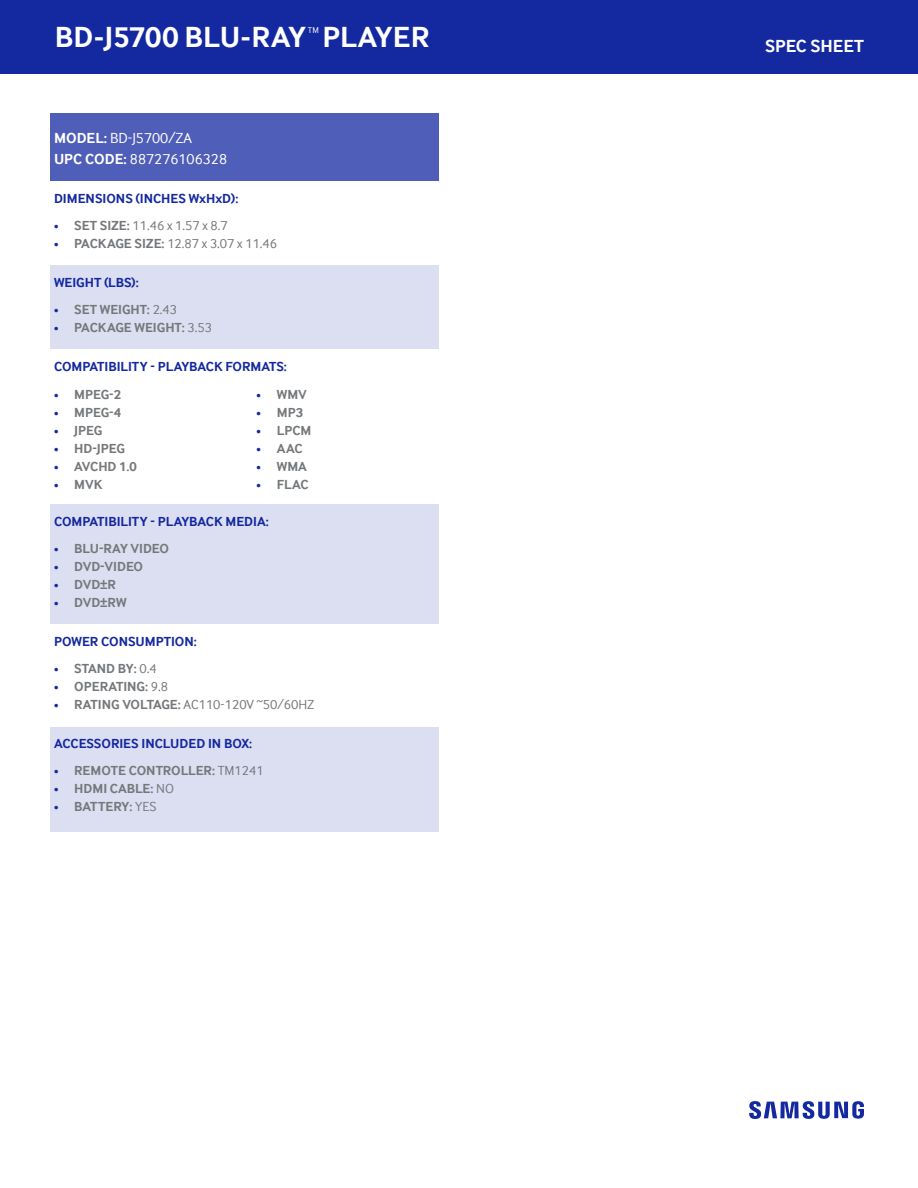
<style>
.page{position:relative;width:918px;height:1188px;background:#fff}
.page>*{position:absolute;margin:0;border:0;box-sizing:border-box;transform-origin:0 0}
.t1{font:700 30px "Samsung Inter Face";color:#fff}
.t2{font:700 18px "Samsung Inter Face";color:#fff}
.t3{font:15px "Samsung Inter Face";color:#fff}
.PRODUCT_PAGE_-_Bulle{font:700 13.5px "Samsung Inter Face";color:#75787b}
.t4{font:700 13.5px "Samsung Inter Face";color:#1428a0}
.PRODUCT_PAGE_-_Bulle-2{font:13.5px "Samsung Inter Face";color:#75787b}
.t5{font:8.7px "Samsung Inter Face";color:#fff}
.s1{font-weight:700}
.s2{font-size:9px;color:#1428a0}
.s3{font-weight:400;font-size:9px;color:#1428a0}
.s4{font-weight:400}
</style>
<div class="page">
<div style="left:0;top:0;width:918px;height:74px;background:#1428a0"></div>
<svg style="left:749px;top:1101px;width:115px;height:18px"></svg>
<div style="left:50px;top:113px;width:389px;height:68px;background:#4f5eb8"></div>
<div style="left:50px;top:265px;width:389px;height:84px;background:#dcdff1"></div>
<div style="left:50px;top:504px;width:389px;height:119px;background:#dcdff1"></div>
<div style="left:50px;top:727px;width:389px;height:105px;background:#dcdff1"></div>
<p class="t1" style="left:55px;top:20px;width:253px">BD-J5700 BLU-RAY</p>
<p class="t5" style="left:308px;top:26px;width:13px">TM</p>
<p class="t1" style="left:322px;top:20px;width:108px">PLAYER</p>
<p class="t3" style="left:54px;top:130px;width:140px"><span class="s1">MODEL:</span> BD-J5700/ZA</p>
<p class="t3" style="left:54px;top:151px;width:175px"><span class="s1">UPC CODE:</span> 887276106328</p>
<p class="t4" style="left:54px;top:191px;width:186px">DIMENSIONS (INCHES WxHxD):</p>
<p class="PRODUCT_PAGE_-_Bulle-2" style="left:54px;top:218px;width:175px"><span class="s2">•</span> <span class="s1">SET SIZE:</span> 11.46 x 1.57 x 8.7</p>
<p class="PRODUCT_PAGE_-_Bulle-2" style="left:54px;top:236px;width:225px"><span class="s2">•</span> <span class="s1">PACKAGE SIZE:</span> 12.87 x 3.07 x 11.46</p>
<p class="t4" style="left:54px;top:275px;width:86px">WEIGHT (LBS):</p>
<p class="PRODUCT_PAGE_-_Bulle" style="left:54px;top:302px;width:125px"><span class="s3">•</span> SET WEIGHT: <span class="s4">2.43</span></p>
<p class="PRODUCT_PAGE_-_Bulle" style="left:54px;top:320px;width:159px"><span class="s3">•</span> PACKAGE WEIGHT: <span class="s4">3.53</span></p>
<p class="t4" style="left:54px;top:359px;width:234px">COMPATIBILITY - PLAYBACK FORMATS:</p>
<p class="PRODUCT_PAGE_-_Bulle" style="left:54px;top:386px;width:68px"><span class="s3">•</span> MPEG-2</p>
<p class="PRODUCT_PAGE_-_Bulle" style="left:54px;top:404px;width:68px"><span class="s3">•</span> MPEG-4</p>
<p class="PRODUCT_PAGE_-_Bulle" style="left:54px;top:422px;width:50px"><span class="s3">•</span> JPEG</p>
<p class="PRODUCT_PAGE_-_Bulle" style="left:54px;top:440px;width:73px"><span class="s3">•</span> HD-JPEG</p>
<p class="PRODUCT_PAGE_-_Bulle" style="left:54px;top:458px;width:84px"><span class="s3">•</span> AVCHD 1.0</p>
<p class="PRODUCT_PAGE_-_Bulle" style="left:54px;top:476px;width:50px"><span class="s3">•</span> MVK</p>
<p class="PRODUCT_PAGE_-_Bulle" style="left:257px;top:386px;width:52px"><span class="s3">•</span> WMV</p>
<p class="PRODUCT_PAGE_-_Bulle" style="left:257px;top:404px;width:48px"><span class="s3">•</span> MP3</p>
<p class="PRODUCT_PAGE_-_Bulle" style="left:257px;top:422px;width:56px"><span class="s3">•</span> LPCM</p>
<p class="PRODUCT_PAGE_-_Bulle" style="left:257px;top:440px;width:48px"><span class="s3">•</span> AAC</p>
<p class="PRODUCT_PAGE_-_Bulle" style="left:257px;top:458px;width:52px"><span class="s3">•</span> WMA</p>
<p class="PRODUCT_PAGE_-_Bulle" style="left:257px;top:476px;width:54px"><span class="s3">•</span> FLAC</p>
<p class="t4" style="left:54px;top:513px;width:216px">COMPATIBILITY - PLAYBACK MEDIA:</p>
<p class="PRODUCT_PAGE_-_Bulle" style="left:54px;top:540px;width:117px"><span class="s3">•</span> BLU-RAY VIDEO</p>
<p class="PRODUCT_PAGE_-_Bulle" style="left:54px;top:558px;width:91px"><span class="s3">•</span> DVD-VIDEO</p>
<p class="PRODUCT_PAGE_-_Bulle" style="left:54px;top:576px;width:64px"><span class="s3">•</span> DVD±R</p>
<p class="PRODUCT_PAGE_-_Bulle" style="left:54px;top:594px;width:74px"><span class="s3">•</span> DVD±RW</p>
<p class="t4" style="left:54px;top:633px;width:144px">POWER CONSUMPTION:</p>
<p class="PRODUCT_PAGE_-_Bulle" style="left:54px;top:660px;width:104px"><span class="s3">•</span> STAND BY: <span class="s4">0.4</span></p>
<p class="PRODUCT_PAGE_-_Bulle" style="left:54px;top:678px;width:116px"><span class="s3">•</span> OPERATING: <span class="s4">9.8</span></p>
<p class="PRODUCT_PAGE_-_Bulle-2" style="left:54px;top:697px;width:262px"><span class="s2">•</span> <span class="s1">RATING VOLTAGE:</span> AC110-120V ~50/60HZ</p>
<p class="t4" style="left:54px;top:735px;width:200px">ACCESSORIES INCLUDED IN BOX:</p>
<p class="PRODUCT_PAGE_-_Bulle" style="left:54px;top:762px;width:211px"><span class="s3">•</span> REMOTE CONTROLLER: <span class="s4">TM1241</span></p>
<p class="PRODUCT_PAGE_-_Bulle" style="left:54px;top:780px;width:122px"><span class="s3">•</span> HDMI CABLE: <span class="s4">NO</span></p>
<p class="PRODUCT_PAGE_-_Bulle" style="left:54px;top:798px;width:104px"><span class="s3">•</span> BATTERY: <span class="s4">YES</span></p>
<h2 class="t2" style="left:765px;top:35px;width:100px">SPEC SHEET</h2>
</div>
